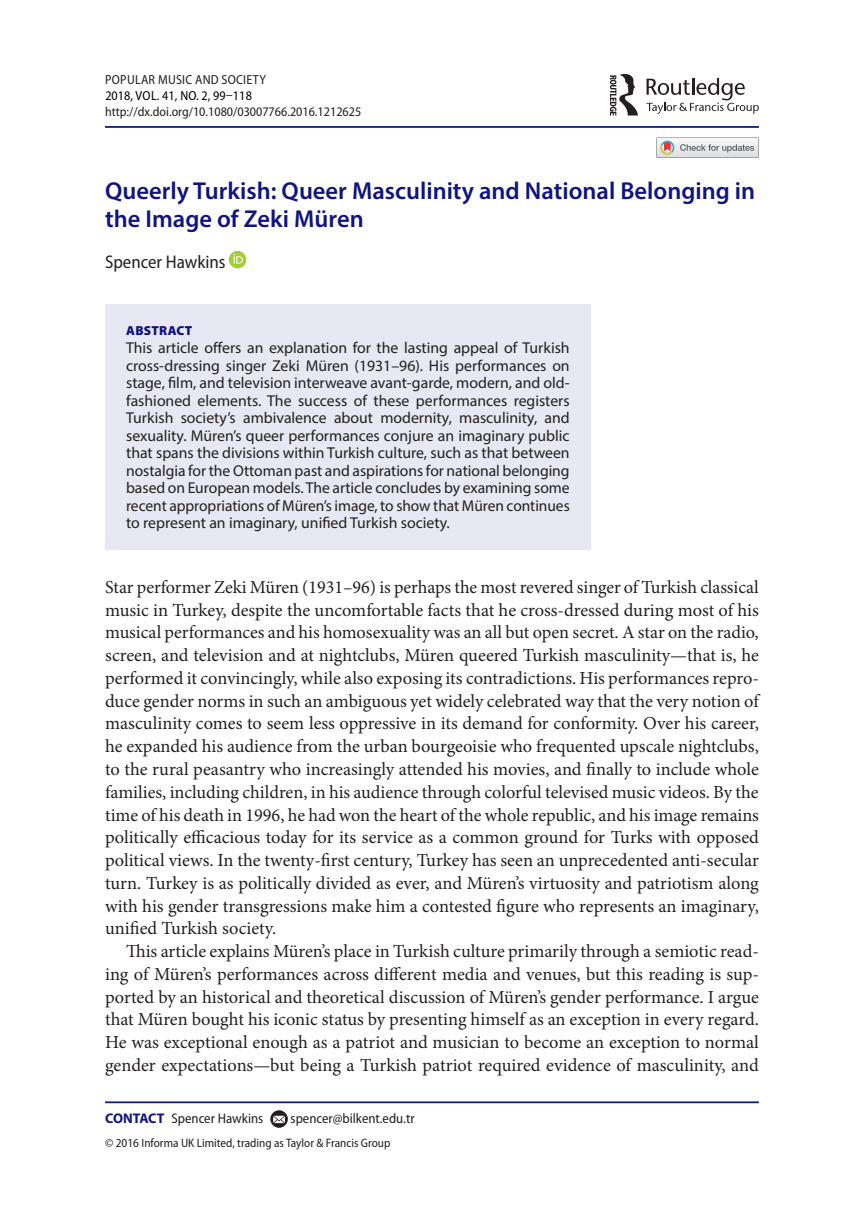
<style>
.page{position:relative;width:864px;height:1231px;background:#fff}
.page>*{position:absolute;margin:0;border:0;box-sizing:border-box;transform-origin:0 0}
.t1{font:600 24.5px/28px "Myriad Pro";color:#10147e}
.t2{font:18.38px/22.8px "Minion Pro";color:#231f20;text-align:justify}
.t3{font:semi-condensed 18.38px "Myriad Pro";color:#231f20}
.t4{font:15.75px/17.5px "Myriad Pro";color:#231f20;text-align:justify}
.t5{font:semi-condensed 14px "Myriad Pro";color:#231f20}
.t6{font:semi-condensed 13.12px "Myriad Pro";color:#231f20}
.t7{font:semi-condensed 13.12px "Myriad Pro";letter-spacing:.015em;color:#000}
.t8{font:semi-condensed 13.12px "Myriad Pro";letter-spacing:.02em;color:#231f20}
.t9{font:900 13.12px "Myriad Pro";letter-spacing:.02em;color:#10147e}
.t10{font:semi-condensed 12.25px "Myriad Pro";color:#231f20}
.s1{font-weight:700;font-stretch:normal;color:#10147e}
</style>
<div class="page">
<hr style="left:105px;top:126px;width:653px;height:2px;background:#10147e">
<div style="left:105px;top:304px;width:485px;height:245px;background:#e7e8f2"></div>
<div style="left:229px;top:251px;width:17px;height:17px;background:#a5cd39;border-radius:50%"></div>
<svg style="left:233px;top:254px;width:10px;height:9px"></svg>
<hr style="left:105px;top:1101px;width:653px;height:2px;background:#10147e">
<svg style="left:270px;top:1110px;width:18px;height:17px"></svg>
<svg style="left:273px;top:1115px;width:12px;height:7px"></svg>
<svg style="left:646px;top:78px;width:112px;height:36px"></svg>
<svg style="left:609px;top:74px;width:28px;height:42px"></svg>
<svg style="left:656px;top:137px;width:102px;height:21px"></svg>
<p class="t8" style="left:105px;top:72px;width:162px">Popular Music and Society</p>
<p class="t6" style="left:105px;top:104px;width:257px">http://dx.doi.org/10.1080/03007766.2016.1212625</p>
<p class="t7" style="left:105px;top:89px;width:148px">2018, Vol. 41, No. 2, 99–118</p>
<h1 class="t1" style="left:105px;top:177px;width:651px">Queerly Turkish: Queer Masculinity and National Belonging in the Image of Zeki Müren</h1>
<p class="t3" style="left:105px;top:252px;width:122px">Spencer Hawkins</p>
<p class="t9" style="left:126px;top:323px;width:68px">ABSTRACT</p>
<p class="t4" style="left:126px;top:339px;width:445px">This article offers an explanation for the lasting appeal of Turkish cross-dressing singer Zeki Müren (1931–96). His performances on stage, film, and television interweave avant-garde, modern, and old&shy;fashioned elements. The success of these performances registers Turkish society’s ambivalence about modernity, masculinity, and sexuality. Müren’s queer performances conjure an imaginary public that spans the divisions within Turkish culture, such as that between nostalgia for the Ottoman past and aspirations for national belonging based on European models. The article concludes by examining some recent appropriations of Müren’s image, to show that Müren continues to represent an imaginary, unified Turkish society.</p>
<p class="t2" style="left:105px;top:575px;width:655px">Star performer Zeki Müren (1931–96) is perhaps the most revered singer of Turkish classical music in Turkey, despite the uncomfortable facts that he cross-dressed during most of his musical performances and his homosexuality was an all but open secret. A star on the radio, screen, and television and at nightclubs, Müren queered Turkish masculinity—that is, he performed it convincingly, while also exposing its contradictions. His performances repro&shy;duce gender norms in such an ambiguous yet widely celebrated way that the very notion of masculinity comes to seem less oppressive in its demand for conformity. Over his career, he expanded his audience from the urban bourgeoisie who frequented upscale nightclubs, to the rural peasantry who increasingly attended his movies, and finally to include whole families, including children, in his audience through colorful televised music videos. By the time of his death in 1996, he had won the heart of the whole republic, and his image remains politically efficacious today for its service as a common ground for Turks with opposed political views. In the twenty-first century, Turkey has seen an unprecedented anti-secular turn. Turkey is as politically divided as ever, and Müren’s virtuosity and patriotism along with his gender transgressions make him a contested figure who represents an imaginary, unified Turkish society.</p>
<p class="t2" style="left:105px;top:939px;width:655px;text-indent:21px">This article explains Müren’s place in Turkish culture primarily through a semiotic read&shy;ing of Müren’s performances across different media and venues, but this reading is sup&shy;ported by an historical and theoretical discussion of Müren’s gender performance. I argue that Müren bought his iconic status by presenting himself as an exception in every regard.<br>He was exceptional enough as a patriot and musician to become an exception to normal gender expectations—but being a Turkish patriot required evidence of masculinity, and</p>
<p class="t5" style="left:105px;top:1110px;width:160px"><span class="s1">CONTACT</span> Spencer Hawkins</p>
<p class="t5" style="left:290px;top:1110px;width:125px">spencer@bilkent.edu.tr</p>
<p class="t10" style="left:105px;top:1136px;width:286px">© 2016 Informa UK Limited, trading as Taylor &amp; Francis Group</p>
</div>
